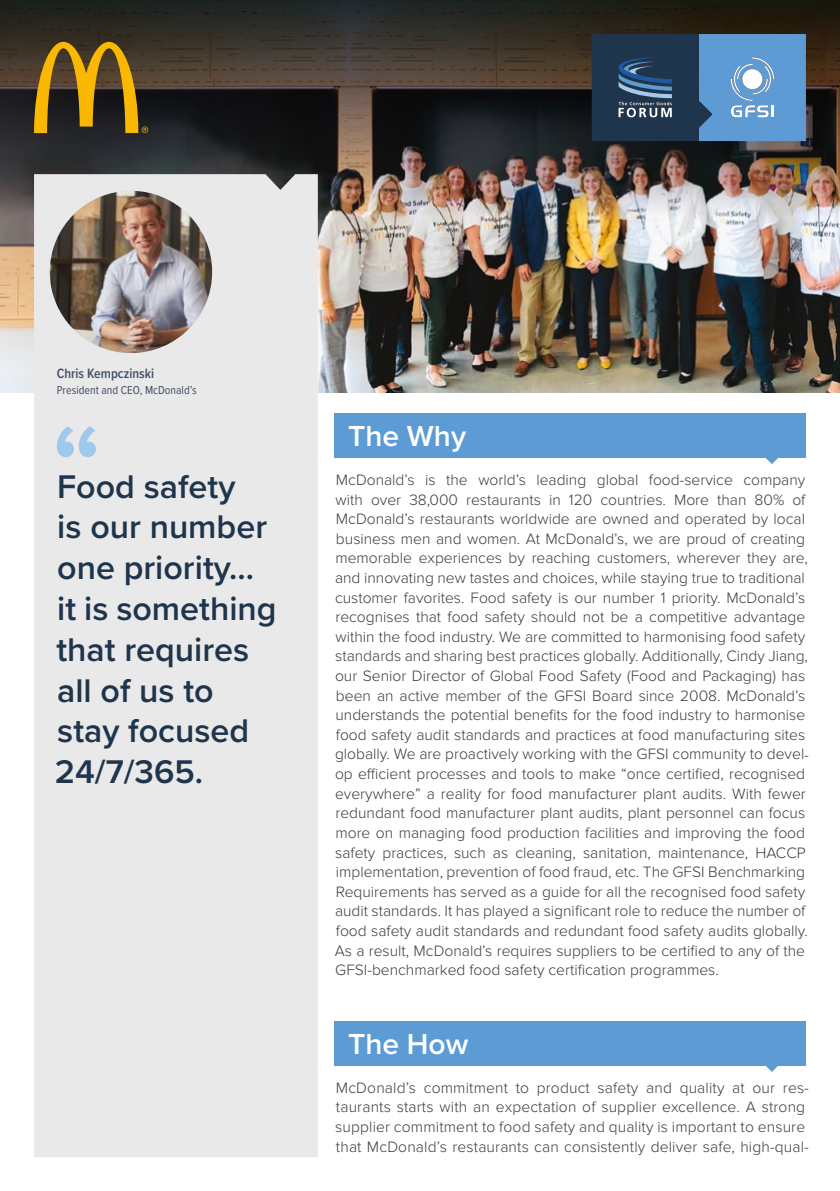
<style>
.page{position:relative;width:840px;height:1191px;background:#fff}
.page>*{position:absolute;margin:0;border:0;box-sizing:border-box;transform-origin:0 0}
.t1{font:600 34px/40.8px "Proxima Nova";color:#1e354d}
.t2{font:600 30px "Proxima Nova";color:#fff}
.t3{font:300 15.6px/19.6px "Proxima Nova";color:#3c3c3b}
.t4{font:600 14px "Proxima Nova Cond";color:#424f66}
.t5{font:12px "Proxima Nova Cond";color:#424f66}
</style>
<div class="page">
<img style="left:0;top:217px;width:839px;height:175px">
<img style="left:0;top:0;width:839px;height:217px">
<div style="left:34px;top:174px;width:283px;height:983px;background:#eae9e9"></div>
<div style="left:334px;top:413px;width:471px;height:45px;background:#5d9bd4"></div>
<div style="left:334px;top:1021px;width:471px;height:44px;background:#5d9bd4"></div>
<svg style="left:766px;top:458px;width:12px;height:6px"></svg>
<svg style="left:759px;top:1065px;width:24px;height:7px"></svg>
<img style="left:50px;top:191px;width:162px;height:162px;border-radius:81px">
<svg style="left:34px;top:42px;width:114px;height:91px;background:#765a1a"></svg>
<svg style="left:57px;top:426px;width:39px;height:31px"></svg>
<svg style="left:591px;top:34px;width:214px;height:107px;background:#476e94"></svg>
<p class="t4" style="left:57px;top:363px;width:99px">Chris Kempczinski</p>
<p class="t5" style="left:57px;top:381px;width:141px">President and CEO, McDonald’s</p>
<h1 class="t1" style="left:55px;top:465px;width:223px">Food safety<br>is our number one priority… it is something that requires all of us to stay focused<br>24/7/365.</h1>
<h2 class="t2" style="left:348px;top:413px;width:119px">The Why</h2>
<p class="t3" style="left:334px;top:470px;width:475px">McDonald’s is the world’s leading global food-service company with over 38,000 restaurants in 120 countries. More than 80% of McDonald’s restaurants worldwide are owned and operated by local business men and women. At McDonald’s, we are proud of creating memorable experiences by reaching customers, wherever they are, and innovating new tastes and choices, while staying true to traditional customer favorites. Food safety is our number 1 priority. McDonald’s recognises that food safety should not be a competitive advantage within the food industry. We are committed to harmonising food safety standards and sharing best practices globally. Additionally, Cindy Jiang, our Senior Director of Global Food Safety (Food and Packaging) has been an active member of the GFSI Board since 2008. McDonald’s understands the potential benefits for the food industry to harmonise food safety audit standards and practices at food manufacturing sites globally. We are proactively working with the GFSI community to devel&shy;op efficient processes and tools to make “once certified, recognised everywhere” a reality for food manufacturer plant audits. With fewer redundant food manufacturer plant audits, plant personnel can focus more on managing food production facilities and improving the food safety practices, such as cleaning, sanitation, maintenance, HACCP implementation, prevention of food fraud, etc. The GFSI Benchmarking Requirements has served as a guide for all the recognised food safety audit standards. It has played a significant role to reduce the number of food safety audit standards and redundant food safety audits globally.<br>As a result, McDonald’s requires suppliers to be certified to any of the GFSI-benchmarked food safety certification programmes.</p>
<h2 class="t2" style="left:348px;top:1021px;width:122px">The How</h2>
<p class="t3" style="left:335px;top:1078px;width:475px">McDonald’s commitment to product safety and quality at our res&shy;taurants starts with an expectation of supplier excellence. A strong supplier commitment to food safety and quality is important to ensure that McDonald’s restaurants can consistently deliver safe, high-qual-</p>
</div>
